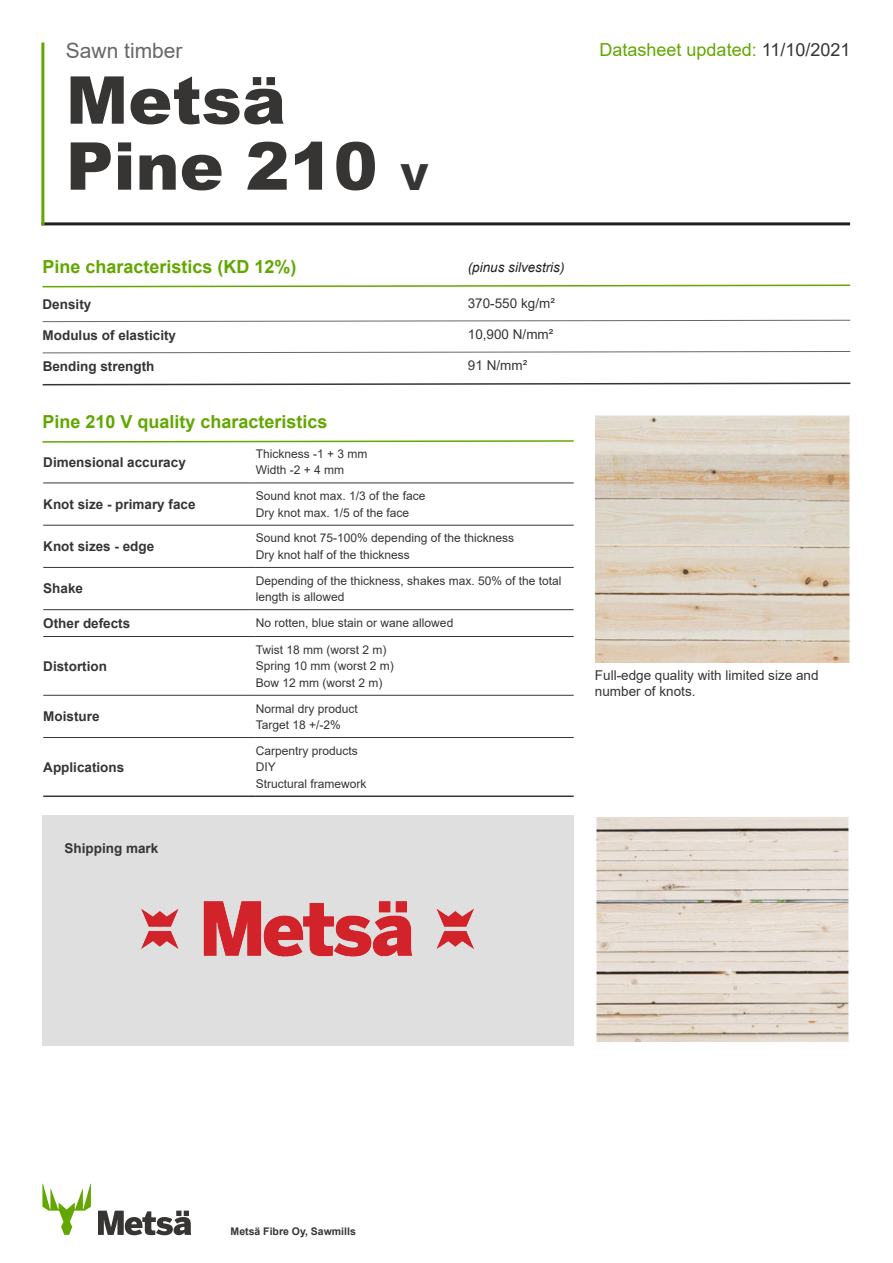
<style>
.page{position:relative;width:893px;height:1263px;background:#fff}
.page>*{position:absolute;margin:0;border:0;box-sizing:border-box;transform-origin:0 0}
.DatasheetHeader{font:900 66px "Arial";color:#363534}
.ProductType{font:21px "Arial";color:#686768}
.S_SpecLineHeader{font:700 18px "Arial";color:#62a700}
.Date{font:18px "Arial";color:#62a700}
.S_TableHeader{font:700 13.5px "Arial";color:#363534}
.S_SpecLine{font:13.5px/16.5px "Arial";color:#363534}
.S_SpecLine-2{font:700 13.5px "Arial";color:#363534}
.S_SpecLineHeader-2{font:italic 13.5px "Arial";color:#231f20}
.S_SpecLineLast{font:700 13.5px "Arial";color:#363534}
.S_SpecLineLast-2{font:13.5px "Arial";color:#363534}
.S_TableBody{font:12px/16.5px "Arial";color:#363534}
.CompanyAddress{font:700 10.5px "Arial";color:#363534}
.s1{font-size:36px}
.s2{color:#363534}
</style>
<div class="page">
<hr style="left:43px;top:483px;width:213px;height:1px;background:#363534">
<hr style="left:256px;top:483px;width:318px;height:1px;background:#363534">
<hr style="left:43px;top:525px;width:213px;height:1px;background:#363534">
<hr style="left:256px;top:525px;width:318px;height:1px;background:#363534">
<hr style="left:43px;top:567px;width:213px;height:1px;background:#363534">
<hr style="left:256px;top:567px;width:318px;height:1px;background:#363534">
<hr style="left:43px;top:609px;width:213px;height:1px;background:#363534">
<hr style="left:256px;top:609px;width:318px;height:1px;background:#363534">
<hr style="left:43px;top:636px;width:213px;height:1px;background:#363534">
<hr style="left:256px;top:636px;width:318px;height:1px;background:#363534">
<hr style="left:43px;top:695px;width:213px;height:1px;background:#363534">
<hr style="left:256px;top:695px;width:318px;height:1px;background:#363534">
<hr style="left:43px;top:737px;width:213px;height:1px;background:#363534">
<hr style="left:43px;top:795px;width:213px;height:2px;background:#363534">
<hr style="left:256px;top:737px;width:318px;height:1px;background:#363534">
<hr style="left:256px;top:795px;width:318px;height:2px;background:#363534">
<img style="left:595px;top:415px;width:255px;height:247px">
<svg style="left:42px;top:440px;width:532px;height:3px"></svg>
<div style="left:42px;top:816px;width:532px;height:230px;background:#dfdfdf"></div>
<img style="left:596px;top:817px;width:253px;height:225px">
<img style="left:141px;top:901px;width:333px;height:56px">
<svg style="left:42px;top:284px;width:809px;height:4px"></svg>
<svg style="left:42px;top:320px;width:809px;height:2px"></svg>
<svg style="left:42px;top:351px;width:809px;height:2px"></svg>
<svg style="left:42px;top:382px;width:809px;height:4px"></svg>
<hr style="left:41px;top:222px;width:809px;height:3px;background:#231f20">
<hr style="left:41px;top:43px;width:3px;height:182px;background:#62a700">
<svg style="left:98px;top:1210px;width:93px;height:25px"></svg>
<svg style="left:42px;top:1183px;width:49px;height:52px"></svg>
<p class="ProductType" style="left:66px;top:36px;width:118px">Sawn timber</p>
<p class="DatasheetHeader" style="left:66px;top:52px;width:221px">Metsä</p>
<p class="DatasheetHeader" style="left:66px;top:118px;width:364px">Pine 210 <span class="s1">V</span></p>
<p class="S_SpecLineHeader" style="left:43px;top:254px;width:256px">Pine characteristics (KD 12%)</p>
<p class="S_SpecLineHeader-2" style="left:468px;top:259px;width:98px">(pinus silvestris)</p>
<p class="S_SpecLine-2" style="left:43px;top:294px;width:50px">Density</p>
<p class="S_SpecLine" style="left:468px;top:295px;width:89px">370-550 kg/m²</p>
<p class="S_SpecLine-2" style="left:43px;top:326px;width:135px">Modulus of elasticity</p>
<p class="S_SpecLine" style="left:468px;top:326px;width:87px">10,900 N/mm²</p>
<p class="S_SpecLineLast" style="left:43px;top:357px;width:113px">Bending strength</p>
<p class="S_SpecLineLast-2" style="left:468px;top:356px;width:61px">91 N/mm²</p>
<p class="S_SpecLineHeader" style="left:42px;top:409px;width:287px">Pine 210 V quality characteristics</p>
<p class="S_TableHeader" style="left:43px;top:452px;width:144px">Dimensional accuracy</p>
<p class="S_TableHeader" style="left:43px;top:495px;width:154px">Knot size - primary face</p>
<p class="S_TableHeader" style="left:43px;top:537px;width:113px">Knot sizes - edge</p>
<p class="S_TableBody" style="left:256px;top:445px;width:113px">Thickness -1 + 3 mm</p>
<p class="S_TableBody" style="left:256px;top:462px;width:90px">Width -2 + 4 mm</p>
<p class="S_TableBody" style="left:256px;top:488px;width:171px">Sound knot max. 1/3 of the face</p>
<p class="S_TableBody" style="left:256px;top:504px;width:155px">Dry knot max. 1/5 of the face</p>
<p class="S_TableBody" style="left:256px;top:530px;width:260px">Sound knot 75-100% depending of the thickness</p>
<p class="S_TableBody" style="left:256px;top:546px;width:156px">Dry knot half of the thickness</p>
<p class="S_TableHeader" style="left:43px;top:579px;width:41px">Shake</p>
<p class="S_TableBody" style="left:256px;top:572px;width:307px">Depending of the thickness, shakes max. 50% of the total length is allowed</p>
<p class="S_TableHeader" style="left:43px;top:614px;width:89px">Other defects</p>
<p class="S_TableBody" style="left:256px;top:615px;width:199px">No rotten, blue stain or wane allowed</p>
<p class="S_TableHeader" style="left:43px;top:656px;width:65px">Distortion</p>
<p class="S_TableBody" style="left:256px;top:641px;width:132px">Twist 18 mm (worst 2 m)</p>
<p class="S_TableBody" style="left:256px;top:658px;width:140px">Spring 10 mm (worst 2 m)</p>
<p class="S_TableBody" style="left:256px;top:674px;width:128px">Bow 12 mm (worst 2 m)</p>
<p class="S_TableHeader" style="left:43px;top:707px;width:58px">Moisture</p>
<p class="S_TableHeader" style="left:43px;top:757px;width:83px">Applications</p>
<p class="S_TableHeader" style="left:65px;top:838px;width:95px">Shipping mark</p>
<p class="S_TableBody" style="left:256px;top:700px;width:104px">Normal dry product</p>
<p class="S_TableBody" style="left:256px;top:716px;width:87px">Target 18 +/-2%</p>
<p class="S_TableBody" style="left:256px;top:742px;width:104px">Carpentry products</p>
<p class="S_TableBody" style="left:256px;top:759px;width:22px">DIY</p>
<p class="S_TableBody" style="left:256px;top:775px;width:112px">Structural framework</p>
<p class="Date" style="left:600px;top:37px;width:252px">Datasheet updated: <span class="s2">11/10/2021</span></p>
<p class="S_SpecLine" style="left:595px;top:666px;width:225px">Full-edge quality with limited size and number of knots.</p>
<p class="CompanyAddress" style="left:231px;top:1224px;width:127px">Metsä Fibre Oy, Sawmills</p>
</div>
